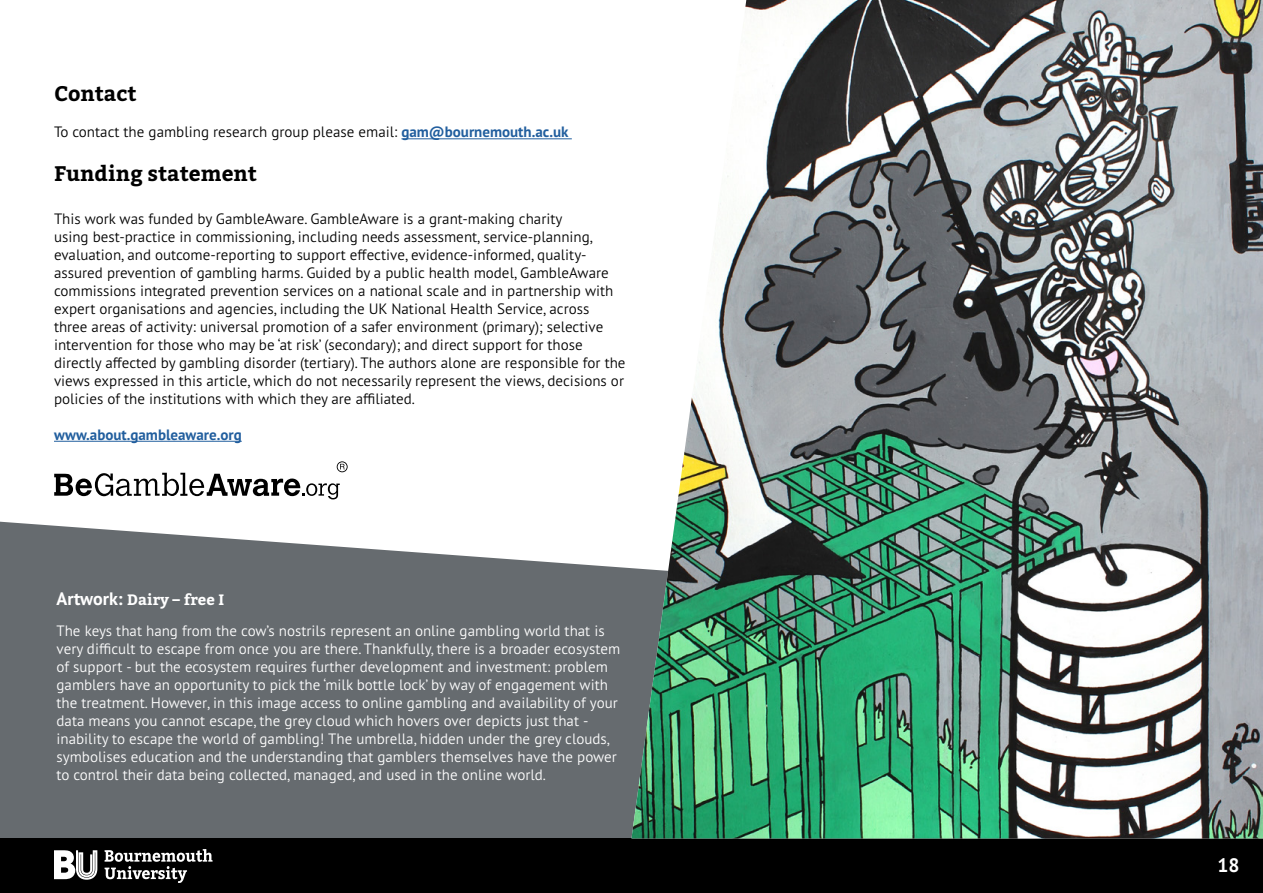
<style>
.page{position:relative;width:1263px;height:893px;background:#fff}
.page>*{position:absolute;margin:0;border:0;box-sizing:border-box;transform-origin:0 0}
.t1{font:700 21px "Bitter";color:#000}
.t2{font:700 19.5px "PT Sans Pro";color:#fff}
.t3{font:300 15px/18px "PT Sans Pro";color:#000}
.t4{font:300 15px/18px "PT Sans Pro";color:#fff}
.t5{font:700 15px "PT Sans Pro";color:#215e9e}
.t6{font:700 15px "Bitter";color:#fff}
.s1{font-weight:700;color:#215e9e}
.s2{font-family:"PT Sans Pro";font-size:18px}
</style>
<div class="page">
<svg style="left:0;top:522px;width:668px;height:317px;background:#707579"></svg>
<div style="left:0;top:839px;width:1263px;height:54px;background:#000"></div>
<svg style="left:105px;top:849px;width:108px;height:34px"></svg>
<svg style="left:54px;top:850px;width:43px;height:30px"></svg>
<img style="left:631px;top:0;width:632px;height:838px">
<hr style="left:401px;top:138px;width:171px;height:1px;background:#215e9e">
<hr style="left:54px;top:441px;width:188px;height:1px;background:#215e9e">
<svg style="left:54px;top:461px;width:294px;height:38px"></svg>
<h1 class="t1" style="left:54px;top:80px;width:84px">Contact</h1>
<p class="t3" style="left:54px;top:123px;width:516px">To contact the gambling research group please email: <span class="s1">gam@bournemouth.ac.uk</span></p>
<h1 class="t1" style="left:54px;top:159px;width:205px">Funding statement</h1>
<p class="t3" style="left:54px;top:209px;width:573px">This work was funded by GambleAware. GambleAware is a grant-making charity<br>using best-practice in commissioning, including needs assessment, service-planning, evaluation, and outcome-reporting to support effective, evidence-informed, quality&shy;assured prevention of gambling harms. Guided by a public health model, GambleAware commissions integrated prevention services on a national scale and in partnership with expert organisations and agencies, including the UK National Health Service, across three areas of activity: universal promotion of a safer environment (primary); selective intervention for those who may be ‘at risk’ (secondary); and direct support for those directly affected by gambling disorder (tertiary). The authors alone are responsible for the views expressed in this article, which do not necessarily represent the views, decisions or policies of the institutions with which they are affiliated.</p>
<p class="t5" style="left:54px;top:425px;width:189px">www.about.gambleaware.org</p>
<p class="t6" style="left:56px;top:590px;width:169px"><span class="s2">Artwork:</span> Dairy – free I</p>
<p class="t4" style="left:56px;top:621px;width:565px">The keys that hang from the cow’s nostrils represent an online gambling world that is very difficult to escape from once you are there. Thankfully, there is a broader ecosystem of support - but the ecosystem requires further development and investment: problem gamblers have an opportunity to pick the ‘milk bottle lock’ by way of engagement with the treatment. However, in this image access to online gambling and availability of your data means you cannot escape, the grey cloud which hovers over depicts just that - inability to escape the world of gambling! The umbrella, hidden under the grey clouds, symbolises education and the understanding that gamblers themselves have the power to control their data being collected, managed, and used in the online world.</p>
<h2 class="t2" style="left:1217px;top:852px;width:24px">18</h2>
</div>
